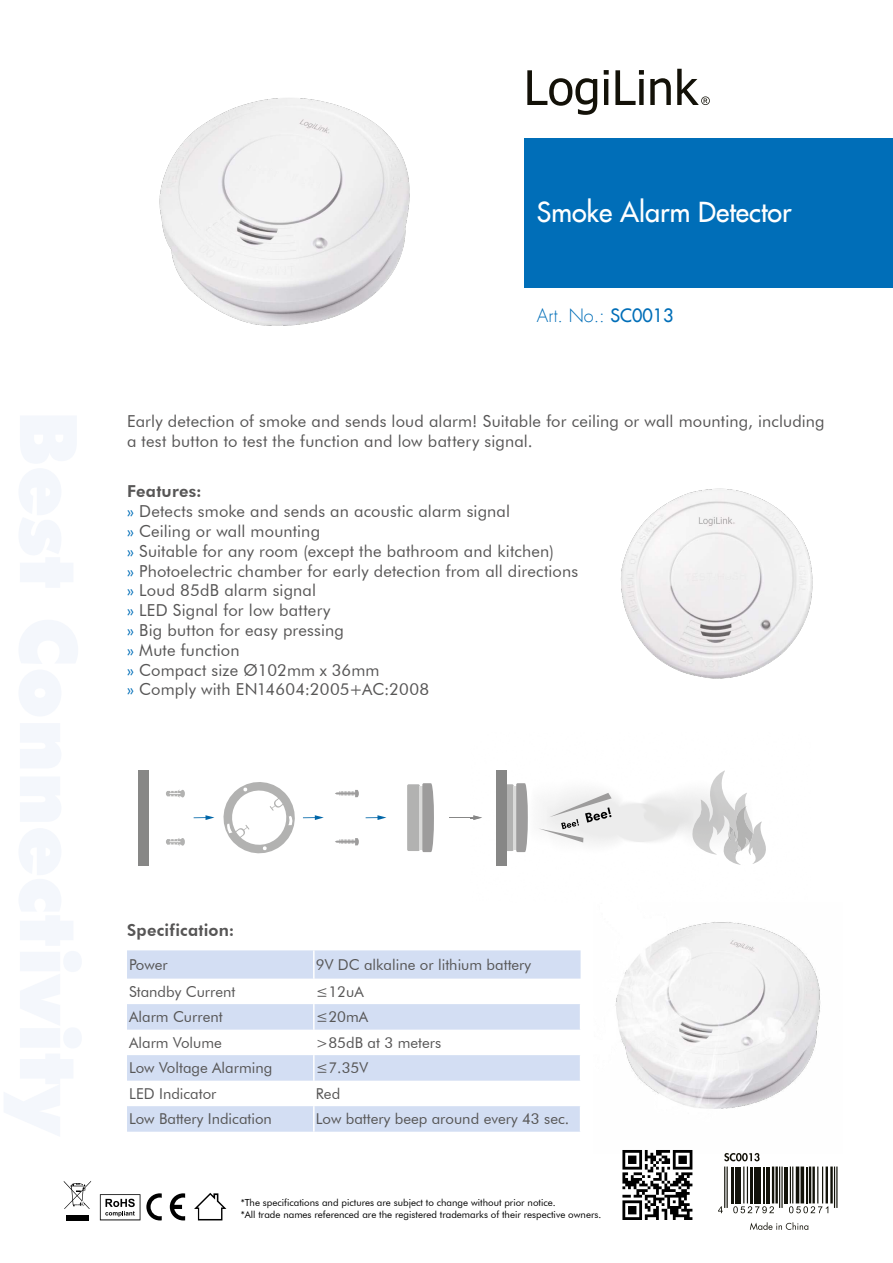
<style>
.page{position:relative;width:893px;height:1263px;background:#fff}
.page>*{position:absolute;margin:0;border:0;box-sizing:border-box;transform-origin:0 0}
.t1{font:27px "Futura LT";color:#fff}
.t2{font:300 18px "Futura LT";color:#006eb8}
.t3{font:16.5px/19.8px "Futura BT";letter-spacing:.01em;color:#575656}
.t4{font:800 16.5px "Futura BT";letter-spacing:.015em;color:#575656}
.t5{font:15px "Futura BT";color:#575656}
.t6{font:9.75px/11.7px "Futura BT";color:#000}
.s1{font-weight:400}
.s2{font-weight:800}
.s3{color:#006eb8}
</style>
<div class="page">
<svg style="left:527px;top:69px;width:183px;height:46px"></svg>
<div style="left:524px;top:138px;width:369px;height:150px;background:#006eb8"></div>
<svg style="left:100px;top:1194px;width:40px;height:26px"></svg>
<svg style="left:64px;top:1181px;width:27px;height:28px"></svg>
<div style="left:66px;top:1215px;width:23px;height:5px;background:#000"></div>
<svg style="left:146px;top:1193px;width:16px;height:27px"></svg>
<svg style="left:170px;top:1193px;width:15px;height:27px"></svg>
<svg style="left:194px;top:1193px;width:32px;height:27px"></svg>
<img style="left:159px;top:98px;width:251px;height:228px">
<svg style="left:622px;top:1153px;width:70px;height:67px"></svg>
<img style="left:621px;top:488px;width:192px;height:191px">
<img style="left:615px;top:922px;width:206px;height:231px">
<svg style="left:450px;top:815px;width:32px;height:5px"></svg>
<img style="left:724px;top:821px;width:42px;height:44px">
<img style="left:691px;top:770px;width:62px;height:85px">
<img style="left:729px;top:806px;width:24px;height:47px">
<div style="left:138px;top:770px;width:11px;height:95px;background:#878786"></div>
<svg style="left:538px;top:793px;width:74px;height:49px"></svg>
<svg style="left:335px;top:790px;width:24px;height:7px"></svg>
<svg style="left:335px;top:838px;width:24px;height:7px"></svg>
<svg style="left:366px;top:815px;width:20px;height:5px"></svg>
<svg style="left:166px;top:790px;width:19px;height:7px"></svg>
<svg style="left:166px;top:838px;width:19px;height:8px"></svg>
<div style="left:407px;top:784px;width:13px;height:67px;background:#b2b2b1;border-radius:2px"></div>
<hr style="left:419px;top:786px;width:4px;height:63px;background:#dadad9">
<svg style="left:422px;top:783px;width:12px;height:69px"></svg>
<div style="left:501px;top:784px;width:13px;height:67px;background:#b2b2b1;border-radius:2px"></div>
<hr style="left:513px;top:786px;width:3px;height:63px;background:#dadad9">
<svg style="left:516px;top:783px;width:12px;height:69px"></svg>
<div style="left:496px;top:770px;width:11px;height:95px;background:#878786"></div>
<svg style="left:194px;top:782px;width:130px;height:72px"></svg>
<svg style="left:127px;top:950px;width:454px;height:182px;fill:#d3def3"></svg>
<hr style="left:313px;top:950px;width:2px;height:28px;background:#fff">
<hr style="left:313px;top:978px;width:2px;height:26px;background:#fff">
<hr style="left:313px;top:1030px;width:2px;height:25px;background:#fff">
<hr style="left:313px;top:1081px;width:2px;height:25px;background:#fff">
<hr style="left:313px;top:1004px;width:2px;height:26px;background:#fff">
<svg style="left:580px;top:1004px;width:1px;height:26px"></svg>
<hr style="left:313px;top:1055px;width:2px;height:26px;background:#fff">
<hr style="left:313px;top:1106px;width:2px;height:26px;background:#fff">
<svg style="left:580px;top:1055px;width:1px;height:26px"></svg>
<svg style="left:580px;top:1106px;width:1px;height:26px"></svg>
<svg style="left:724px;top:1153px;width:36px;height:8px"></svg>
<svg style="left:750px;top:1222px;width:58px;height:8px"></svg>
<hr style="left:726px;top:1166px;width:2px;height:42px;background:#121209">
<hr style="left:724px;top:1166px;width:1px;height:42px;background:#121209">
<hr style="left:731px;top:1166px;width:3px;height:37px;background:#121209">
<hr style="left:735px;top:1166px;width:1px;height:37px;background:#121209">
<hr style="left:737px;top:1166px;width:4px;height:37px;background:#121209">
<hr style="left:747px;top:1166px;width:1px;height:37px;background:#121209">
<hr style="left:743px;top:1166px;width:1px;height:37px;background:#121209">
<hr style="left:750px;top:1166px;width:3px;height:37px;background:#121209">
<hr style="left:754px;top:1166px;width:4px;height:37px;background:#121209">
<hr style="left:759px;top:1166px;width:2px;height:37px;background:#121209">
<hr style="left:763px;top:1166px;width:2px;height:37px;background:#121209">
<hr style="left:766px;top:1166px;width:3px;height:37px;background:#121209">
<hr style="left:775px;top:1166px;width:3px;height:37px;background:#121209">
<hr style="left:772px;top:1166px;width:2px;height:37px;background:#121209">
<hr style="left:781px;top:1166px;width:2px;height:42px;background:#121209">
<hr style="left:779px;top:1166px;width:1px;height:42px;background:#121209">
<hr style="left:784px;top:1166px;width:3px;height:37px;background:#121209">
<hr style="left:792px;top:1166px;width:1px;height:37px;background:#121209">
<hr style="left:790px;top:1166px;width:1px;height:37px;background:#121209">
<svg style="left:800px;top:1166px;width:4px;height:37px"></svg>
<hr style="left:796px;top:1166px;width:3px;height:37px;background:#121209">
<hr style="left:806px;top:1166px;width:2px;height:37px;background:#121209">
<hr style="left:812px;top:1166px;width:3px;height:37px;background:#121209">
<hr style="left:809px;top:1166px;width:2px;height:37px;background:#121209">
<hr style="left:822px;top:1166px;width:1px;height:37px;background:#121209">
<hr style="left:817px;top:1166px;width:1px;height:37px;background:#121209">
<hr style="left:830px;top:1166px;width:3px;height:37px;background:#121209">
<hr style="left:826px;top:1166px;width:2px;height:37px;background:#121209">
<hr style="left:836px;top:1166px;width:1px;height:42px;background:#121209">
<hr style="left:834px;top:1166px;width:1px;height:42px;background:#121209">
<svg style="left:718px;top:1206px;width:5px;height:7px"></svg>
<svg style="left:733px;top:1206px;width:41px;height:7px"></svg>
<svg style="left:789px;top:1206px;width:39px;height:7px"></svg>
<h1 class="t1" style="left:537px;top:197px;width:256px">Smoke Alarm Detector</h1>
<p class="t2" style="left:537px;top:306px;width:138px">Art. No.: <span class="s1">SC0013</span></p>
<p class="t3" style="left:127px;top:413px;width:699px">Early detection of smoke and sends loud alarm! Suitable for ceiling or wall mounting, including a test button to test the function and low battery signal.</p>
<p class="t3" style="left:127px;top:483px;width:453px"><span class="s2">Features:<br></span><span class="s3">»</span> Detects smoke and sends an acoustic alarm signal<br><span class="s3">»</span> Ceiling or wall mounting<br><span class="s3">»</span> Suitable for any room (except the bathroom and kitchen)<br><span class="s3">»</span> Photoelectric chamber for early detection from all directions <span class="s3">»</span> Loud 85dB alarm signal<br><span class="s3">»</span> LED Signal for low battery<br><span class="s3">»</span> Big button for easy pressing<br><span class="s3">»</span> Mute function<br><span class="s3">»</span> Compact size Ø102mm x 36mm<br><span class="s3">»</span> Comply with EN14604:2005+AC:2008</p>
<p class="t4" style="left:127px;top:923px;width:109px">Specification:</p>
<p class="t5" style="left:129px;top:958px;width:40px">Power</p>
<p class="t5" style="left:316px;top:958px;width:217px">9V DC alkaline or lithium battery</p>
<p class="t5" style="left:129px;top:985px;width:108px">Standby Current</p>
<p class="t5" style="left:316px;top:982px;width:49px">≤12uA</p>
<p class="t5" style="left:129px;top:1011px;width:95px">Alarm Current</p>
<p class="t5" style="left:316px;top:1008px;width:54px">≤20mA</p>
<p class="t5" style="left:129px;top:1036px;width:94px">Alarm Volume</p>
<p class="t5" style="left:316px;top:1036px;width:127px">&gt;85dB at 3 meters</p>
<p class="t5" style="left:129px;top:1062px;width:145px">Low Voltage Alarming</p>
<p class="t5" style="left:316px;top:1059px;width:54px">≤7.35V</p>
<p class="t5" style="left:129px;top:1087px;width:89px">LED Indicator</p>
<p class="t5" style="left:316px;top:1087px;width:26px">Red</p>
<p class="t5" style="left:129px;top:1113px;width:144px">Low Battery Indication</p>
<p class="t5" style="left:316px;top:1113px;width:255px">Low battery beep around every 43 sec.</p>
<p class="t6" style="left:241px;top:1197px;width:362px">*The specifications and pictures are subject to change without prior notice.<br>*All trade names referenced are the registered trademarks of their respective owners.</p>
</div>
